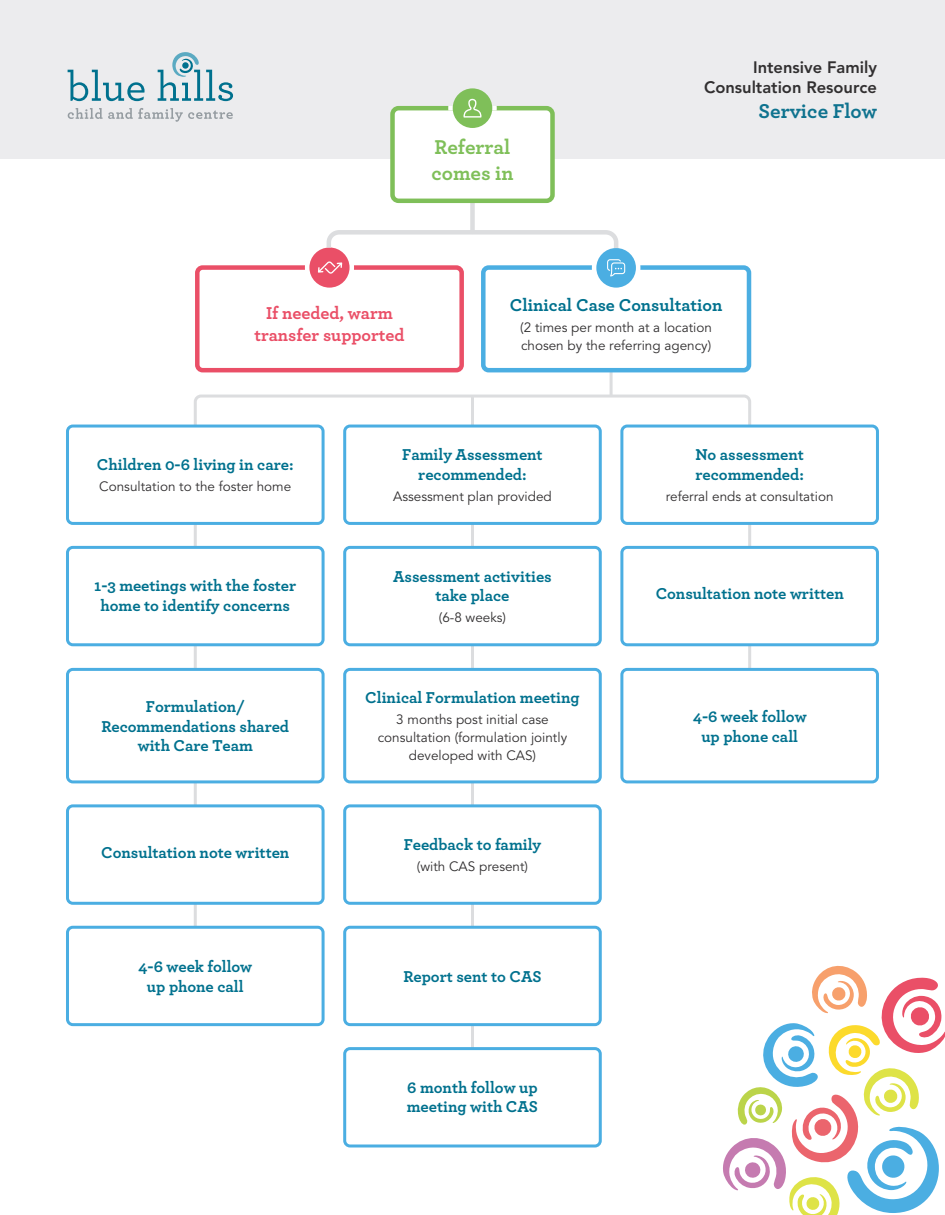
<style>
.page{position:relative;width:945px;height:1215px;background:#fff}
.page>*{position:absolute;margin:0;border:0;box-sizing:border-box;transform-origin:0 0}
.t1{font:700 21px/25.2px "Archer";letter-spacing:-.005em;color:#7fbf59}
.t2{font:700 21px "Archer";letter-spacing:-.005em;color:#0f738f}
.t3{font:700 18px/21.6px "Archer";letter-spacing:-.005em;color:#ea4f67;text-align:center}
.t4{font:700 18px "Archer";letter-spacing:-.005em;color:#00718e}
.t5{font:700 16.5px/19.8px "Archer";letter-spacing:-.005em;color:#00718e;text-align:center}
.t6{font:800 16.5px/19.8px "Avenir LT Std";color:#312f30;text-align:right}
.t7{font:13.5px/18px "Avenir LT Std";color:#312f30}
</style>
<div class="page">
<div style="left:0;top:0;width:945px;height:159px;background:#ececee"></div>
<hr style="left:610px;top:370px;width:3px;height:26px;background:#dcdddf">
<div style="left:470px;top:200px;width:5px;height:32px;background:#dcdddf"></div>
<div style="left:481px;top:265px;width:270px;height:107px;border:4px solid #4baee2;border-radius:5px"></div>
<svg style="left:192px;top:393px;width:561px;height:533px"></svg>
<hr style="left:471px;top:396px;width:3px;height:653px;background:#dcdddf">
<div style="left:195px;top:265px;width:269px;height:107px;border:4px solid #ea4f67;border-radius:5px"></div>
<div style="left:393px;top:108px;width:160px;height:93px;background:#fff;border-radius:6px"></div>
<div style="left:390px;top:106px;width:165px;height:97px;border:4px solid #7fbf59;border-radius:6px"></div>
<div style="left:622px;top:669px;width:255px;height:113px;background:#fff;border-radius:5px"></div>
<div style="left:620px;top:668px;width:259px;height:115px;border:3px solid #4baee2;border-radius:5px"></div>
<div style="left:622px;top:426px;width:255px;height:97px;background:#fff;border-radius:5px"></div>
<div style="left:620px;top:425px;width:259px;height:100px;border:3px solid #4baee2;border-radius:5px"></div>
<div style="left:622px;top:547px;width:255px;height:98px;background:#fff;border-radius:5px"></div>
<div style="left:620px;top:546px;width:259px;height:100px;border:3px solid #4baee2;border-radius:5px"></div>
<div style="left:345px;top:669px;width:255px;height:113px;background:#fff;border-radius:5px"></div>
<div style="left:343px;top:668px;width:259px;height:115px;border:3px solid #4baee2;border-radius:5px"></div>
<div style="left:345px;top:426px;width:255px;height:97px;background:#fff;border-radius:5px"></div>
<div style="left:343px;top:425px;width:259px;height:100px;border:3px solid #4baee2;border-radius:5px"></div>
<div style="left:345px;top:547px;width:255px;height:98px;background:#fff;border-radius:5px"></div>
<div style="left:343px;top:546px;width:259px;height:100px;border:3px solid #4baee2;border-radius:5px"></div>
<div style="left:345px;top:806px;width:255px;height:97px;background:#fff;border-radius:5px"></div>
<div style="left:343px;top:804px;width:259px;height:101px;border:3px solid #4baee2;border-radius:5px"></div>
<div style="left:345px;top:927px;width:255px;height:98px;background:#fff;border-radius:5px"></div>
<div style="left:343px;top:926px;width:259px;height:100px;border:3px solid #4baee2;border-radius:5px"></div>
<div style="left:343px;top:1047px;width:259px;height:101px;border:3px solid #4baee2;border-radius:5px"></div>
<div style="left:67px;top:806px;width:256px;height:97px;background:#fff;border-radius:5px"></div>
<div style="left:66px;top:804px;width:259px;height:101px;border:3px solid #4baee2;border-radius:5px"></div>
<div style="left:66px;top:926px;width:259px;height:100px;border:3px solid #4baee2;border-radius:5px"></div>
<div style="left:67px;top:669px;width:256px;height:113px;background:#fff;border-radius:5px"></div>
<div style="left:66px;top:668px;width:259px;height:115px;border:3px solid #4baee2;border-radius:5px"></div>
<div style="left:67px;top:426px;width:256px;height:97px;background:#fff;border-radius:5px"></div>
<div style="left:66px;top:425px;width:259px;height:100px;border:3px solid #4baee2;border-radius:5px"></div>
<div style="left:67px;top:547px;width:256px;height:98px;background:#fff;border-radius:5px"></div>
<div style="left:66px;top:546px;width:259px;height:100px;border:3px solid #4baee2;border-radius:5px"></div>
<svg style="left:723px;top:965px;width:222px;height:250px"></svg>
<svg style="left:305px;top:230px;width:335px;height:62px"></svg>
<div style="left:453px;top:88px;width:39px;height:40px;background:#7fbf59;border-radius:50%"></div>
<svg style="left:448px;top:99px;width:49px;height:19px"></svg>
<svg style="left:68px;top:70px;width:77px;height:31px"></svg>
<svg style="left:68px;top:108px;width:165px;height:14px"></svg>
<svg style="left:158px;top:52px;width:75px;height:49px"></svg>
<p class="t1" style="left:432px;top:133px;width:83px">Referral comes in</p>
<p class="t6" style="left:704px;top:58px;width:174px">Intensive Family<br>Consultation Resource</p>
<p class="t2" style="left:759px;top:95px;width:120px">Service Flow</p>
<p class="t3" style="left:254px;top:301px;width:151px">If needed, warm transfer supported</p>
<p class="t4" style="left:510px;top:290px;width:214px">Clinical Case Consultation</p>
<p class="t7" style="left:520px;top:318px;width:193px">(2 times per month at a location chosen by the referring agency)</p>
<p class="t5" style="left:97px;top:454px;width:198px">Children 0-6 living in care:</p>
<p class="t7" style="left:99px;top:478px;width:193px">Consultation to the foster home</p>
<p class="t5" style="left:402px;top:444px;width:142px">Family Assessment recommended:</p>
<p class="t7" style="left:393px;top:488px;width:160px">Assessment plan provided</p>
<p class="t5" style="left:695px;top:444px;width:110px;text-align:left">No assessment recommended:</p>
<p class="t7" style="left:666px;top:488px;width:169px">referral ends at consultation</p>
<p class="t5" style="left:393px;top:565px;width:160px">Assessment activities take place</p>
<p class="t7" style="left:439px;top:609px;width:69px">(6-8 weeks)</p>
<p class="t5" style="left:94px;top:575px;width:204px">1-3 meetings with the foster home to identify concerns</p>
<p class="t5" style="left:656px;top:583px;width:190px">Consultation note written</p>
<p class="t5" style="left:365px;top:687px;width:216px">Clinical Formulation meeting</p>
<p class="t7" style="left:378px;top:711px;width:191px;text-align:center">3 months post initial case consultation (formulation jointly developed with CAS)</p>
<p class="t5" style="left:101px;top:695px;width:189px">Formulation/<br>Recommendations shared with Care Team</p>
<p class="t5" style="left:693px;top:706px;width:115px">4-6 week follow up phone call</p>
<p class="t5" style="left:101px;top:841px;width:190px">Consultation note written</p>
<p class="t5" style="left:138px;top:955px;width:115px">4-6 week follow up phone call</p>
<p class="t5" style="left:404px;top:833px;width:139px">Feedback to family</p>
<p class="t7" style="left:417px;top:858px;width:113px">(with CAS present)</p>
<p class="t5" style="left:403px;top:965px;width:140px">Report sent to CAS</p>
<p class="t5" style="left:407px;top:1076px;width:133px;text-align:left">6 month follow up meeting with CAS</p>
</div>
